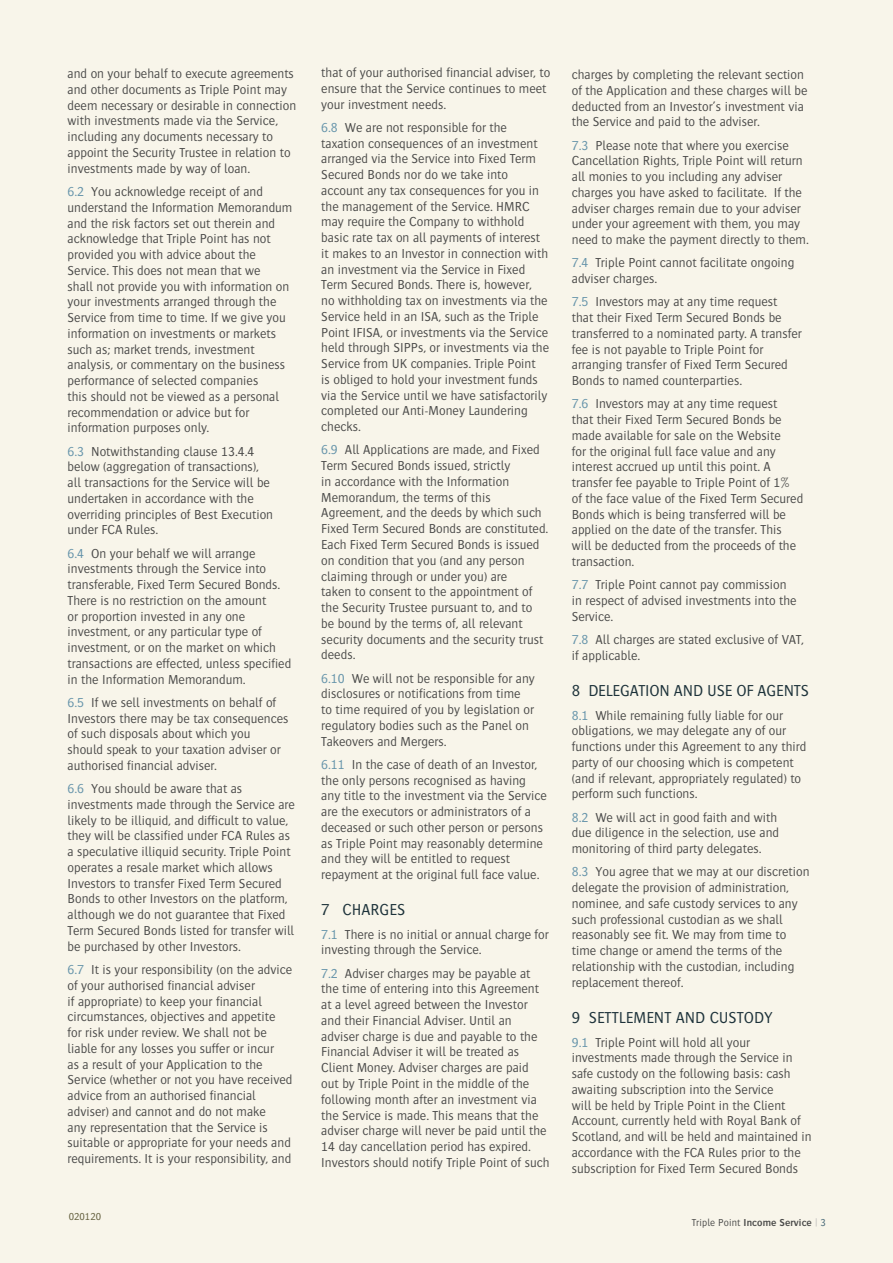
<style>
.page{position:relative;width:893px;height:1263px;background:#f8f5ea}
.page>*{position:absolute;margin:0;border:0;box-sizing:border-box;transform-origin:0 0}
.t1{font:300 16.5px "Bosis Std";color:#1d323a}
.t2{font:300 13.5px/15.8px "Bosis Std";color:#4a4a49}
.t3{font:600 10.5px "Bosis Std";letter-spacing:.01em;color:#4a4a49}
.t4{font:300 10.5px "Bosis Std";color:#64603f}
.s1{color:#6694aa}
.s2{font-weight:300}
.s3{font-weight:300;color:#adadad}
.s4{font-weight:300;color:#476877}
</style>
<div class="page">
<p class="t2" style="left:68px;top:66px;width:230px">and on your behalf to execute agreements and other documents as Triple Point may deem necessary or desirable in connection with investments made via the Service, including any documents necessary to appoint the Security Trustee in relation to investments made by way of loan.</p>
<p class="t2" style="left:68px;top:183px;width:226px"><span class="s1">6.2</span> You acknowledge receipt of and understand the Information Memorandum and the risk factors set out therein and acknowledge that Triple Point has not provided you with advice about the Service. This does not mean that we<br>shall not provide you with information on your investments arranged through the Service from time to time. If we give you information on investments or markets such as; market trends, investment analysis, or commentary on the business performance of selected companies<br>this should not be viewed as a personal recommendation or advice but for information purposes only.</p>
<p class="t2" style="left:68px;top:443px;width:207px"><span class="s1">6.3</span> Notwithstanding clause 13.4.4 below (aggregation of transactions), all transactions for the Service will be undertaken in accordance with the overriding principles of Best Execution under FCA Rules.</p>
<p class="t2" style="left:68px;top:545px;width:225px"><span class="s1">6.4</span> On your behalf we will arrange investments through the Service into transferable, Fixed Term Secured Bonds.<br>There is no restriction on the amount<br>or proportion invested in any one investment, or any particular type of investment, or on the market on which transactions are effected, unless specified in the Information Memorandum.</p>
<p class="t2" style="left:68px;top:694px;width:222px"><span class="s1">6.5</span> If we sell investments on behalf of Investors there may be tax consequences of such disposals about which you should speak to your taxation adviser or authorised financial adviser.</p>
<p class="t2" style="left:68px;top:781px;width:229px"><span class="s1">6.6</span> You should be aware that as investments made through the Service are likely to be illiquid, and difficult to value, they will be classified under FCA Rules as a speculative illiquid security. Triple Point operates a resale market which allows Investors to transfer Fixed Term Secured Bonds to other Investors on the platform, although we do not guarantee that Fixed Term Secured Bonds listed for transfer will be purchased by other Investors.</p>
<p class="t2" style="left:68px;top:961px;width:226px"><span class="s1">6.7</span> It is your responsibility (on the advice of your authorised financial adviser<br>if appropriate) to keep your financial circumstances, objectives and appetite for risk under review. We shall not be liable for any losses you suffer or incur<br>as a result of your Application to the Service (whether or not you have received advice from an authorised financial adviser) and cannot and do not make<br>any representation that the Service is suitable or appropriate for your needs and requirements. It is your responsibility, and</p>
<p class="t4" style="left:69px;top:1211px;width:34px">020120</p>
<p class="t2" style="left:321px;top:64px;width:231px">that of your authorised financial adviser, to ensure that the Service continues to meet your investment needs.</p>
<p class="t2" style="left:321px;top:119px;width:229px"><span class="s1">6.8</span> We are not responsible for the taxation consequences of an investment arranged via the Service into Fixed Term Secured Bonds nor do we take into account any tax consequences for you in the management of the Service. HMRC may require the Company to withhold basic rate tax on all payments of interest it makes to an Investor in connection with an investment via the Service in Fixed Term Secured Bonds. There is, however,<br>no withholding tax on investments via the Service held in an ISA, such as the Triple Point IFISA, or investments via the Service held through SIPPs, or investments via the Service from UK companies. Triple Point<br>is obliged to hold your investment funds via the Service until we have satisfactorily completed our Anti-Money Laundering checks.</p>
<p class="t2" style="left:321px;top:442px;width:228px"><span class="s1">6.9</span> All Applications are made, and Fixed Term Secured Bonds issued, strictly<br>in accordance with the Information Memorandum, the terms of this Agreement, and the deeds by which such Fixed Term Secured Bonds are constituted.<br>Each Fixed Term Secured Bonds is issued on condition that you (and any person claiming through or under you) are<br>taken to consent to the appointment of the Security Trustee pursuant to, and to be bound by the terms of, all relevant security documents and the security trust deeds.</p>
<p class="t2" style="left:321px;top:670px;width:215px"><span class="s1">6.10</span> We will not be responsible for any disclosures or notifications from time<br>to time required of you by legislation or regulatory bodies such as the Panel on Takeovers and Mergers.</p>
<p class="t2" style="left:321px;top:756px;width:227px"><span class="s1">6.11</span> In the case of death of an Investor, the only persons recognised as having any title to the investment via the Service are the executors or administrators of a deceased or such other person or persons as Triple Point may reasonably determine and they will be entitled to request repayment at the original full face value.</p>
<p class="t1" style="left:321px;top:901px;width:86px">7 CHARGES</p>
<p class="t2" style="left:321px;top:926px;width:229px"><span class="s1">7.1</span> There is no initial or annual charge for investing through the Service.</p>
<p class="t2" style="left:321px;top:965px;width:230px"><span class="s1">7.2</span> Adviser charges may be payable at the time of entering into this Agreement at a level agreed between the Investor and their Financial Adviser. Until an adviser charge is due and payable to the Financial Adviser it will be treated as Client Money. Adviser charges are paid out by Triple Point in the middle of the following month after an investment via the Service is made. This means that the adviser charge will never be paid until the 14 day cancellation period has expired.<br>Investors should notify Triple Point of such</p>
<p class="t2" style="left:572px;top:66px;width:237px">charges by completing the relevant section of the Application and these charges will be deducted from an Investor’s investment via the Service and paid to the adviser.</p>
<p class="t2" style="left:572px;top:137px;width:238px"><span class="s1">7.3</span> Please note that where you exercise Cancellation Rights, Triple Point will return all monies to you including any adviser charges you have asked to facilitate. If the adviser charges remain due to your adviser under your agreement with them, you may need to make the payment directly to them.</p>
<p class="t2" style="left:572px;top:255px;width:224px"><span class="s1">7.4</span> Triple Point cannot facilitate ongoing adviser charges.</p>
<p class="t2" style="left:572px;top:294px;width:231px"><span class="s1">7.5</span> Investors may at any time request that their Fixed Term Secured Bonds be transferred to a nominated party. A transfer fee is not payable to Triple Point for arranging transfer of Fixed Term Secured Bonds to named counterparties.</p>
<p class="t2" style="left:572px;top:396px;width:233px"><span class="s1">7.6</span> Investors may at any time request<br>that their Fixed Term Secured Bonds be made available for sale on the Website<br>for the original full face value and any interest accrued up until this point. A transfer fee payable to Triple Point of 1% of the face value of the Fixed Term Secured Bonds which is being transferred will be applied on the date of the transfer. This will be deducted from the proceeds of the transaction.</p>
<p class="t2" style="left:572px;top:577px;width:226px"><span class="s1">7.7</span> Triple Point cannot pay commission in respect of advised investments into the<br>Service.</p>
<p class="t2" style="left:572px;top:631px;width:233px"><span class="s1">7.8</span> All charges are stated exclusive of VAT, if applicable.</p>
<p class="t1" style="left:572px;top:682px;width:239px">8 DELEGATION AND USE OF AGENTS</p>
<p class="t2" style="left:572px;top:707px;width:236px"><span class="s1">8.1</span> While remaining fully liable for our obligations, we may delegate any of our functions under this Agreement to any third party of our choosing which is competent (and if relevant, appropriately regulated) to perform such functions.</p>
<p class="t2" style="left:572px;top:809px;width:209px"><span class="s1">8.2</span> We will act in good faith and with due diligence in the selection, use and monitoring of third party delegates.</p>
<p class="t2" style="left:572px;top:864px;width:239px"><span class="s1">8.3</span> You agree that we may at our discretion delegate the provision of administration, nominee, and safe custody services to any such professional custodian as we shall reasonably see fit. We may from time to time change or amend the terms of the relationship with the custodian, including replacement thereof.</p>
<p class="t1" style="left:572px;top:1009px;width:203px">9 SETTLEMENT AND CUSTODY</p>
<p class="t2" style="left:572px;top:1034px;width:241px"><span class="s1">9.1</span> Triple Point will hold all your investments made through the Service in safe custody on the following basis: cash awaiting subscription into the Service<br>will be held by Triple Point in the Client Account, currently held with Royal Bank of Scotland, and will be held and maintained in accordance with the FCA Rules prior to the subscription for Fixed Term Secured Bonds</p>
<p class="t3" style="left:692px;top:1216px;width:135px"><span class="s2">Triple Point</span> Income Service <span class="s3">|</span> <span class="s4">3</span></p>
</div>
